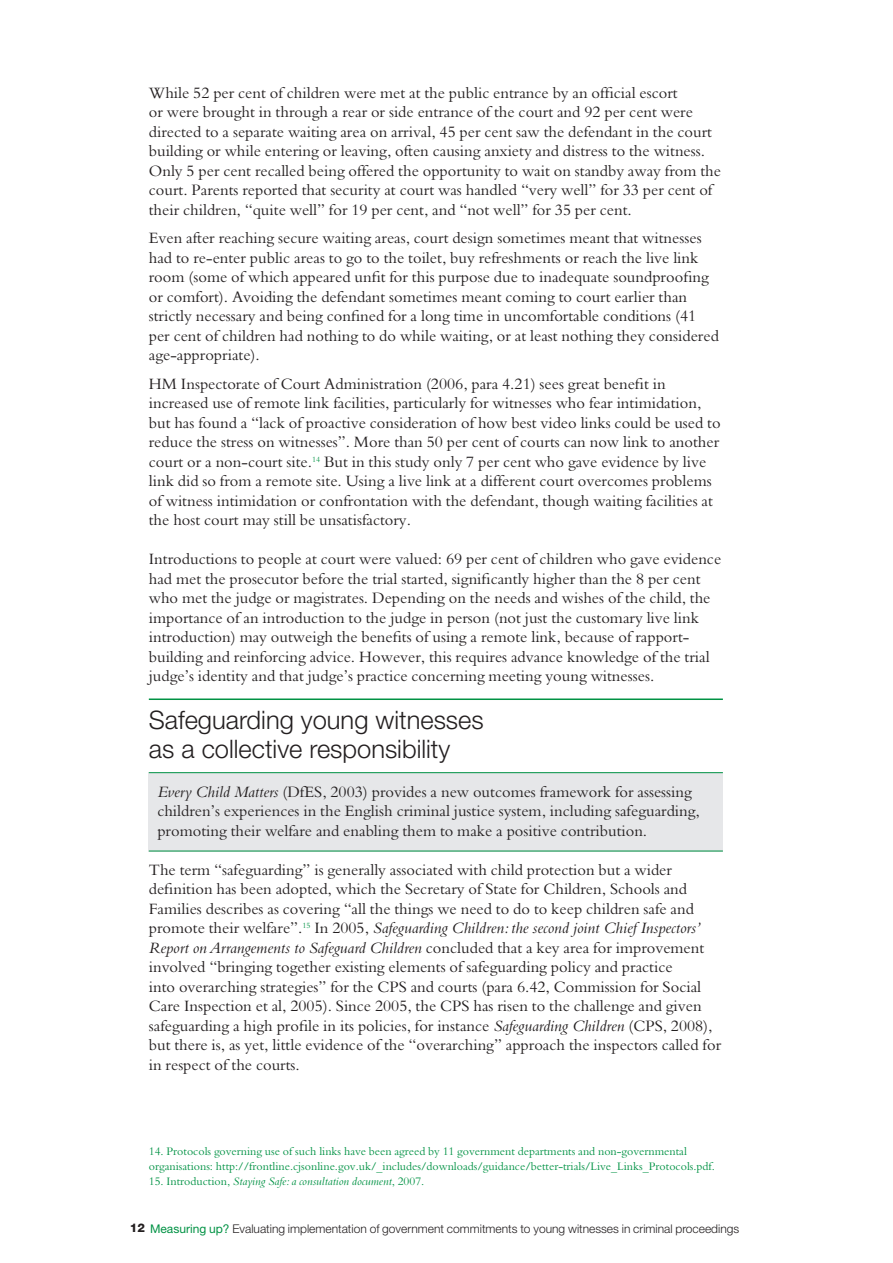
<style>
.page{position:relative;width:893px;height:1263px;background:#fff}
.page>*{position:absolute;margin:0;border:0;box-sizing:border-box;transform-origin:0 0}
.t1{font:300 25.5px/28.5px "Helvetica Neue";color:#231f20}
.t2{font:16.5px/19.5px "M Bembo";color:#231f20}
.t3{font:italic 16.5px/19.5px "Bembo";color:#231f20}
.t4{font:12px/15px "M Bembo";color:#009244}
.t5{font:300 12px "Helvetica Neue";color:#231f20}
.t6{font:italic 12px "Bembo";color:#009244}
.t7{font:8.25px "M Bembo";color:#009244}
.s1{font-family:"Bembo";font-style:italic}
.s2{font-family:"M Bembo";font-style:normal}
.s3{font-weight:800}
.s4{font-weight:400;color:#009244}
</style>
<div class="page">
<div style="left:149px;top:772px;width:574px;height:79px;background:#e6e7e9"></div>
<hr style="left:149px;top:698px;width:574px;height:2px;background:#009244">
<hr style="left:149px;top:772px;width:574px;height:1px;background:#009244">
<hr style="left:149px;top:851px;width:574px;height:1px;background:#009244">
<p class="t2" style="left:149px;top:82px;width:574px">While 52 per cent of children were met at the public entrance by an official escort<br>or were brought in through a rear or side entrance of the court and 92 per cent were directed to a separate waiting area on arrival, 45 per cent saw the defendant in the court building or while entering or leaving, often causing anxiety and distress to the witness.<br>Only 5 per cent recalled being offered the opportunity to wait on standby away from the court. Parents reported that security at court was handled “very well” for 33 per cent of their children, “quite well” for 19 per cent, and “not well” for 35 per cent.</p>
<p class="t2" style="left:149px;top:228px;width:572px">Even after reaching secure waiting areas, court design sometimes meant that witnesses had to re-enter public areas to go to the toilet, buy refreshments or reach the live link room (some of which appeared unfit for this purpose due to inadequate soundproofing or comfort). Avoiding the defendant sometimes meant coming to court earlier than strictly necessary and being confined for a long time in uncomfortable conditions (41 per cent of children had nothing to do while waiting, or at least nothing they considered age-appropriate).</p>
<p class="t2" style="left:149px;top:373px;width:573px">HM Inspectorate of Court Administration (2006, para 4.21) sees great benefit in increased use of remote link facilities, particularly for witnesses who fear intimidation, but has found a “lack of proactive consideration of how best video links could be used to reduce the stress on witnesses”. More than 50 per cent of courts can now link to another court or a non-court site. But in this study only 7 per cent who gave evidence by live link did so from a remote site. Using a live link at a different court overcomes problems of witness intimidation or confrontation with the defendant, though waiting facilities at the host court may still be unsatisfactory.</p>
<p class="t2" style="left:149px;top:549px;width:574px">Introductions to people at court were valued: 69 per cent of children who gave evidence had met the prosecutor before the trial started, significantly higher than the 8 per cent who met the judge or magistrates. Depending on the needs and wishes of the child, the importance of an introduction to the judge in person (not just the customary live link introduction) may outweigh the benefits of using a remote link, because of rapport&shy;building and reinforcing advice. However, this requires advance knowledge of the trial judge’s identity and that judge’s practice concerning meeting young witnesses.</p>
<h1 class="t1" style="left:149px;top:705px;width:336px">Safeguarding young witnesses as a collective responsibility</h1>
<p class="t2" style="left:157px;top:781px;width:544px"><span class="s1">Every Child Matters</span> (DfES, 2003) provides a new outcomes framework for assessing children’s experiences in the English criminal justice system, including safeguarding, promoting their welfare and enabling them to make a positive contribution.</p>
<p class="t2" style="left:149px;top:859px;width:547px">The term “safeguarding” is generally associated with child protection but a wider definition has been adopted, which the Secretary of State for Children, Schools and<br>Families describes as covering “all the things we need to do to keep children safe and</p>
<p class="t3" style="left:149px;top:918px;width:557px"><span class="s2">promote their welfare”. In 2005,</span> Safeguarding Children: the second joint Chief Inspectors’<br>Report on Arrangements to Safeguard Children <span class="s2">concluded that a key area for improvement</span></p>
<p class="t2" style="left:149px;top:957px;width:574px">involved “bringing together existing elements of safeguarding policy and practice<br>into overarching strategies” for the CPS and courts (para 6.42, Commission for Social Care Inspection et al, 2005). Since 2005, the CPS has risen to the challenge and given safeguarding a high profile in its policies, for instance <span class="s1">Safeguarding Children</span> (CPS, 2008), but there is, as yet, little evidence of the “overarching” approach the inspectors called for in respect of the courts.</p>
<p class="t7" style="left:312px;top:454px;width:10px">14</p>
<p class="t7" style="left:302px;top:920px;width:10px">15</p>
<p class="t4" style="left:149px;top:1143px;width:568px">14. Protocols governing use of such links have been agreed by 11 government departments and non-governmental organisations: http://frontline.cjsonline.gov.uk/_includes/downloads/guidance/better-trials/Live_Links_Protocols.pdf.</p>
<p class="t6" style="left:149px;top:1174px;width:277px"><span class="s2">15. Introduction,</span> Staying Safe: a consultation document<span class="s2">, 2007.</span></p>
<p class="t5" style="left:130px;top:1221px;width:611px"><span class="s3">12</span> <span class="s4">Measuring up?</span> Evaluating implementation of government commitments to young witnesses in criminal proceedings</p>
</div>
